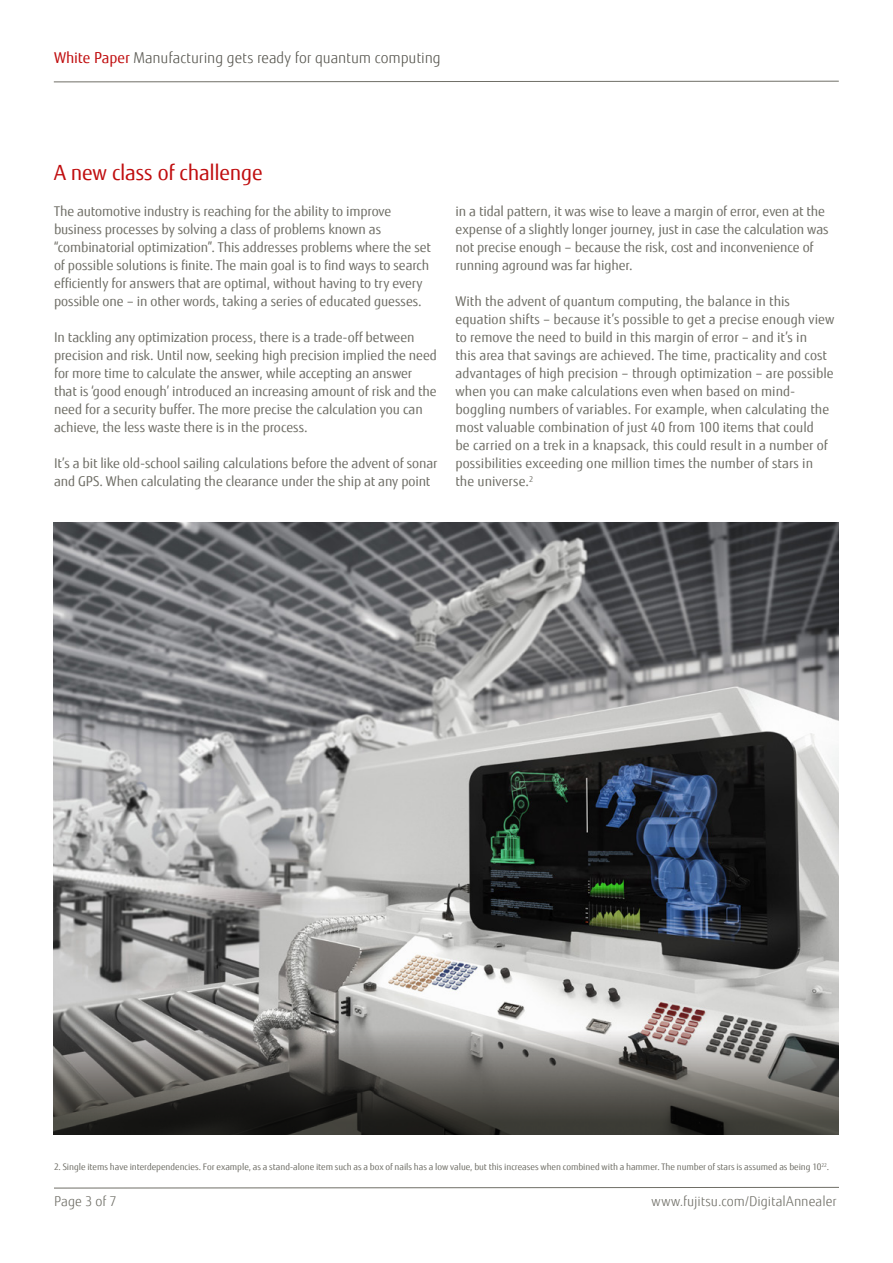
<style>
.page{position:relative;width:893px;height:1263px;background:#fff}
.page>*{position:absolute;margin:0;border:0;box-sizing:border-box;transform-origin:0 0}
.t1{font:21px "Fujitsu Sans";letter-spacing:-.01em;color:#c00d0e}
.t2{font:300 15px "Fujitsu Sans";color:#57564f}
.t3{font:13.5px/18px "Fujitsu Sans";letter-spacing:-.005em;color:#6f6e66}
.t4{font:300 13.5px "Fujitsu Sans";letter-spacing:.005em;color:#6f6e66}
.t5{font:9px "Fujitsu Sans";letter-spacing:-.005em;color:#6f6e66}
.s1{font-weight:400;color:#c00d0e}
</style>
<div class="page">
<img style="left:54px;top:522px;width:785px;height:352px">
<svg style="left:54px;top:874px;width:785px;height:260px;background:#80807e"></svg>
<svg style="left:53px;top:81px;width:786px;height:1px"></svg>
<svg style="left:54px;top:1187px;width:785px;height:2px"></svg>
<p class="t2" style="left:54px;top:49px;width:388px"><span class="s1">White Paper</span> Manufacturing gets ready for quantum computing</p>
<h1 class="t1" style="left:54px;top:160px;width:210px">A new class of challenge</h1>
<p class="t3" style="left:54px;top:202px;width:378px">The automotive industry is reaching for the ability to improve business processes by solving a class of problems known as “combinatorial optimization”. This addresses problems where the set of possible solutions is finite. The main goal is to find ways to search efficiently for answers that are optimal, without having to try every possible one – in other words, taking a series of educated guesses.</p>
<p class="t3" style="left:54px;top:328px;width:385px">In tackling any optimization process, there is a trade-off between precision and risk. Until now, seeking high precision implied the need for more time to calculate the answer, while accepting an answer that is ‘good enough’ introduced an increasing amount of risk and the need for a security buffer. The more precise the calculation you can achieve, the less waste there is in the process.</p>
<p class="t3" style="left:54px;top:454px;width:385px">It’s a bit like old-school sailing calculations before the advent of sonar and GPS. When calculating the clearance under the ship at any point</p>
<p class="t3" style="left:455px;top:202px;width:375px">in a tidal pattern, it was wise to leave a margin of error, even at the expense of a slightly longer journey, just in case the calculation was not precise enough – because the risk, cost and inconvenience of running aground was far higher.</p>
<p class="t3" style="left:455px;top:292px;width:380px">With the advent of quantum computing, the balance in this equation shifts – because it’s possible to get a precise enough view to remove the need to build in this margin of error – and it’s in<br>this area that savings are achieved. The time, practicality and cost advantages of high precision – through optimization – are possible when you can make calculations even when based on mind&shy;boggling numbers of variables. For example, when calculating the most valuable combination of just 40 from 100 items that could<br>be carried on a trek in a knapsack, this could result in a number of possibilities exceeding one million times the number of stars in the universe.<sup>2</sup></p>
<p class="t5" style="left:54px;top:1161px;width:777px">2. Single items have interdependencies. For example, as a stand-alone item such as a box of nails has a low value, but this increases when combined with a hammer. The number of stars is assumed as being 10<sup>22</sup>.</p>
<p class="t4" style="left:54px;top:1193px;width:64px">Page 3 of 7</p>
<p class="t4" style="left:652px;top:1193px;width:186px">www.fujitsu.com/DigitalAnnealer</p>
</div>
